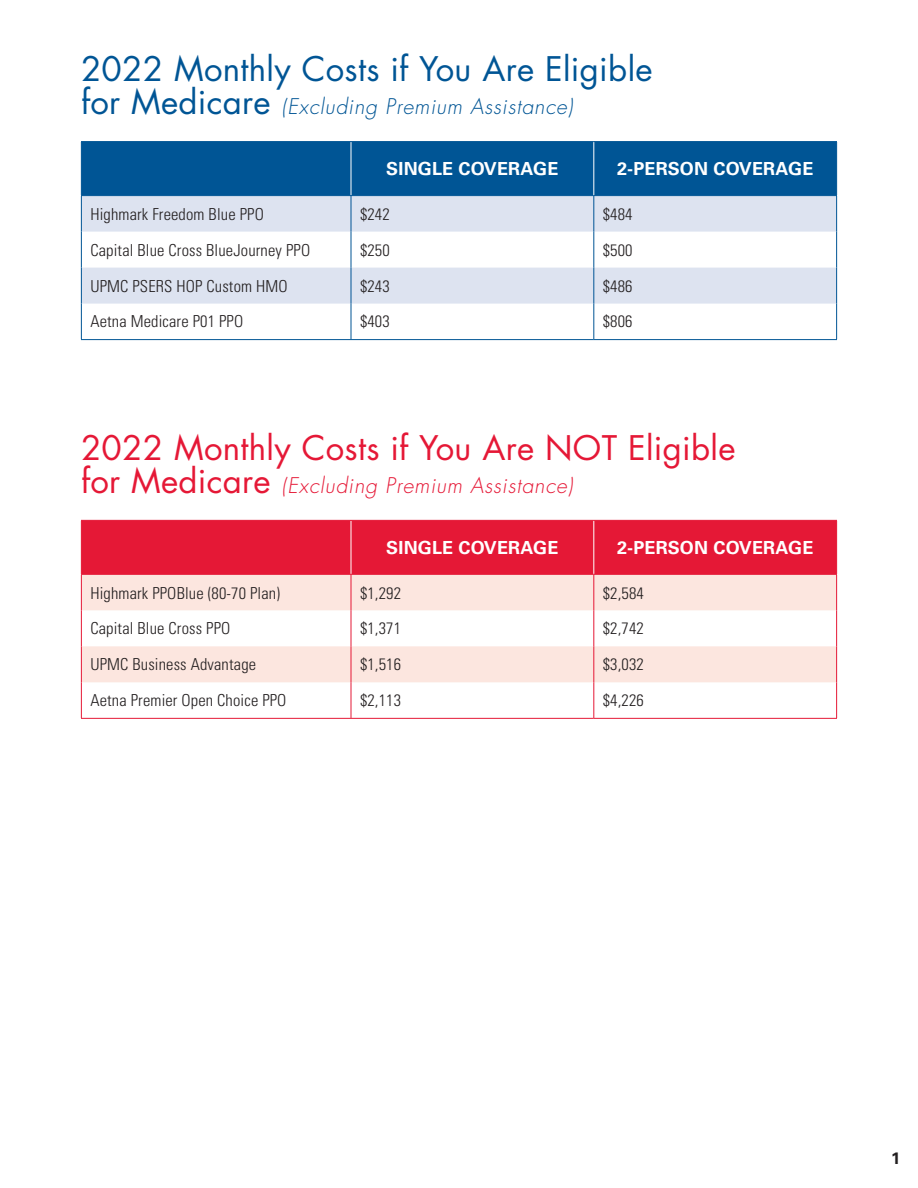
<style>
.page{position:relative;width:918px;height:1188px;background:#fff}
.page>*{position:absolute;margin:0;border:0;box-sizing:border-box;transform-origin:0 0}
.Head_A{font:33px "Futura Std";letter-spacing:.01em;color:#e51836}
.Head_A-2{font:33px "Futura Std";letter-spacing:.01em;color:#005595}
.Head_A-3{font:italic 300 21px "Futura Std";letter-spacing:.04em;color:#005595}
.Head_A-4{font:italic 300 21px "Futura Std";letter-spacing:.04em;color:#e51836}
.Text_1{font:700 18px "Univers LT Std";letter-spacing:.01em;color:#fff}
.Text_1-2{font:300 condensed 16.5px "Univers LT Std";letter-spacing:.01em;color:#231f20}
.t1{font:700 16.5px "Univers LT Std";color:#231f20}
.s1{font-weight:400;font-style:normal;font-size:33px}
</style>
<div class="page">
<div style="left:82px;top:142px;width:754px;height:53px;background:#005595"></div>
<svg style="left:82px;top:196px;width:754px;height:108px;fill:#dde3f0"></svg>
<hr style="left:351px;top:142px;width:1px;height:53px;background:#fff">
<hr style="left:593px;top:142px;width:1px;height:53px;background:#fff">
<hr style="left:81px;top:142px;width:1px;height:53px;background:#005595">
<hr style="left:836px;top:142px;width:1px;height:53px;background:#005595">
<hr style="left:81px;top:196px;width:1px;height:36px;background:#005595">
<hr style="left:81px;top:195px;width:270px;height:1px;background:#005595">
<hr style="left:351px;top:196px;width:1px;height:36px;background:#005595">
<hr style="left:351px;top:195px;width:243px;height:1px;background:#005595">
<hr style="left:593px;top:196px;width:1px;height:36px;background:#005595">
<hr style="left:594px;top:195px;width:243px;height:1px;background:#005595">
<hr style="left:836px;top:196px;width:1px;height:36px;background:#005595">
<hr style="left:81px;top:232px;width:1px;height:36px;background:#005595">
<hr style="left:81px;top:268px;width:1px;height:36px;background:#005595">
<hr style="left:81px;top:304px;width:1px;height:35px;background:#005595">
<hr style="left:351px;top:232px;width:1px;height:36px;background:#005595">
<hr style="left:351px;top:268px;width:1px;height:36px;background:#005595">
<hr style="left:351px;top:304px;width:1px;height:35px;background:#005595">
<hr style="left:593px;top:232px;width:1px;height:36px;background:#005595">
<hr style="left:593px;top:268px;width:1px;height:36px;background:#005595">
<hr style="left:593px;top:304px;width:1px;height:35px;background:#005595">
<hr style="left:836px;top:232px;width:1px;height:36px;background:#005595">
<hr style="left:836px;top:268px;width:1px;height:36px;background:#005595">
<hr style="left:836px;top:304px;width:1px;height:35px;background:#005595">
<hr style="left:81px;top:339px;width:270px;height:1px;background:#005595">
<hr style="left:351px;top:339px;width:243px;height:1px;background:#005595">
<hr style="left:594px;top:339px;width:243px;height:1px;background:#005595">
<hr style="left:81px;top:141px;width:270px;height:1px;background:#005595">
<hr style="left:351px;top:141px;width:243px;height:1px;background:#005595">
<hr style="left:594px;top:141px;width:243px;height:1px;background:#005595">
<div style="left:82px;top:521px;width:754px;height:53px;background:#e51836"></div>
<svg style="left:82px;top:575px;width:754px;height:107px;fill:#fce6df"></svg>
<hr style="left:351px;top:521px;width:1px;height:53px;background:#fff">
<hr style="left:593px;top:521px;width:1px;height:53px;background:#fff">
<hr style="left:81px;top:521px;width:1px;height:53px;background:#e51836">
<hr style="left:836px;top:521px;width:1px;height:53px;background:#e51836">
<hr style="left:81px;top:575px;width:1px;height:35px;background:#e51836">
<hr style="left:81px;top:574px;width:270px;height:1px;background:#e51836">
<hr style="left:351px;top:575px;width:1px;height:35px;background:#e51836">
<hr style="left:351px;top:574px;width:243px;height:1px;background:#e51836">
<hr style="left:593px;top:575px;width:1px;height:35px;background:#e51836">
<hr style="left:594px;top:574px;width:243px;height:1px;background:#e51836">
<hr style="left:836px;top:575px;width:1px;height:35px;background:#e51836">
<hr style="left:81px;top:610px;width:1px;height:36px;background:#e51836">
<hr style="left:81px;top:646px;width:1px;height:36px;background:#e51836">
<hr style="left:81px;top:682px;width:1px;height:36px;background:#e51836">
<hr style="left:81px;top:718px;width:270px;height:1px;background:#e51836">
<hr style="left:351px;top:610px;width:1px;height:36px;background:#e51836">
<hr style="left:351px;top:646px;width:1px;height:36px;background:#e51836">
<hr style="left:351px;top:682px;width:1px;height:36px;background:#e51836">
<hr style="left:351px;top:718px;width:243px;height:1px;background:#e51836">
<hr style="left:593px;top:610px;width:1px;height:36px;background:#e51836">
<hr style="left:593px;top:646px;width:1px;height:36px;background:#e51836">
<hr style="left:593px;top:682px;width:1px;height:36px;background:#e51836">
<hr style="left:836px;top:610px;width:1px;height:36px;background:#e51836">
<hr style="left:836px;top:646px;width:1px;height:36px;background:#e51836">
<hr style="left:836px;top:682px;width:1px;height:36px;background:#e51836">
<hr style="left:594px;top:718px;width:243px;height:1px;background:#e51836">
<hr style="left:81px;top:520px;width:270px;height:1px;background:#e51836">
<hr style="left:351px;top:520px;width:243px;height:1px;background:#e51836">
<hr style="left:594px;top:520px;width:243px;height:1px;background:#e51836">
<h1 class="Head_A-2" style="left:81px;top:48px;width:573px">2022 Monthly Costs if You Are Eligible</h1>
<h1 class="Head_A-3" style="left:81px;top:94px;width:493px"><span class="s1">for Medicare</span> (Excluding Premium Assistance)</h1>
<p class="Text_1" style="left:386px;top:158px;width:174px">SINGLE COVERAGE</p>
<p class="Text_1" style="left:617px;top:158px;width:198px">2-PERSON COVERAGE</p>
<p class="Text_1-2" style="left:90px;top:204px;width:175px">Highmark Freedom Blue PPO</p>
<p class="Text_1-2" style="left:360px;top:204px;width:31px">$242</p>
<p class="Text_1-2" style="left:603px;top:204px;width:31px">$484</p>
<p class="Text_1-2" style="left:90px;top:240px;width:221px">Capital Blue Cross BlueJourney PPO</p>
<p class="Text_1-2" style="left:360px;top:240px;width:31px">$250</p>
<p class="Text_1-2" style="left:603px;top:240px;width:31px">$500</p>
<p class="Text_1-2" style="left:90px;top:276px;width:199px">UPMC PSERS HOP Custom HMO</p>
<p class="Text_1-2" style="left:360px;top:276px;width:31px">$243</p>
<p class="Text_1-2" style="left:603px;top:276px;width:31px">$486</p>
<p class="Text_1-2" style="left:90px;top:312px;width:154px">Aetna Medicare P01 PPO</p>
<p class="Text_1-2" style="left:360px;top:312px;width:31px">$403</p>
<p class="Text_1-2" style="left:603px;top:312px;width:31px">$806</p>
<h1 class="Head_A" style="left:81px;top:427px;width:656px">2022 Monthly Costs if You Are NOT Eligible</h1>
<h1 class="Head_A-4" style="left:81px;top:473px;width:493px"><span class="s1">for Medicare</span> (Excluding Premium Assistance)</h1>
<p class="Text_1" style="left:386px;top:537px;width:174px">SINGLE COVERAGE</p>
<p class="Text_1" style="left:617px;top:537px;width:198px">2-PERSON COVERAGE</p>
<p class="Text_1-2" style="left:90px;top:583px;width:191px">Highmark PPOBlue (80-70 Plan)</p>
<p class="Text_1-2" style="left:360px;top:583px;width:43px">$1,292</p>
<p class="Text_1-2" style="left:603px;top:583px;width:43px">$2,584</p>
<p class="Text_1-2" style="left:90px;top:619px;width:141px">Capital Blue Cross PPO</p>
<p class="Text_1-2" style="left:360px;top:619px;width:43px">$1,371</p>
<p class="Text_1-2" style="left:603px;top:619px;width:43px">$2,742</p>
<p class="Text_1-2" style="left:90px;top:655px;width:167px">UPMC Business Advantage</p>
<p class="Text_1-2" style="left:360px;top:655px;width:43px">$1,516</p>
<p class="Text_1-2" style="left:603px;top:655px;width:43px">$3,032</p>
<p class="Text_1-2" style="left:90px;top:690px;width:198px">Aetna Premier Open Choice PPO</p>
<p class="Text_1-2" style="left:360px;top:690px;width:43px">$2,113</p>
<p class="Text_1-2" style="left:603px;top:690px;width:43px">$4,226</p>
<p class="t1" style="left:891px;top:1148px;width:11px">1</p>
</div>
